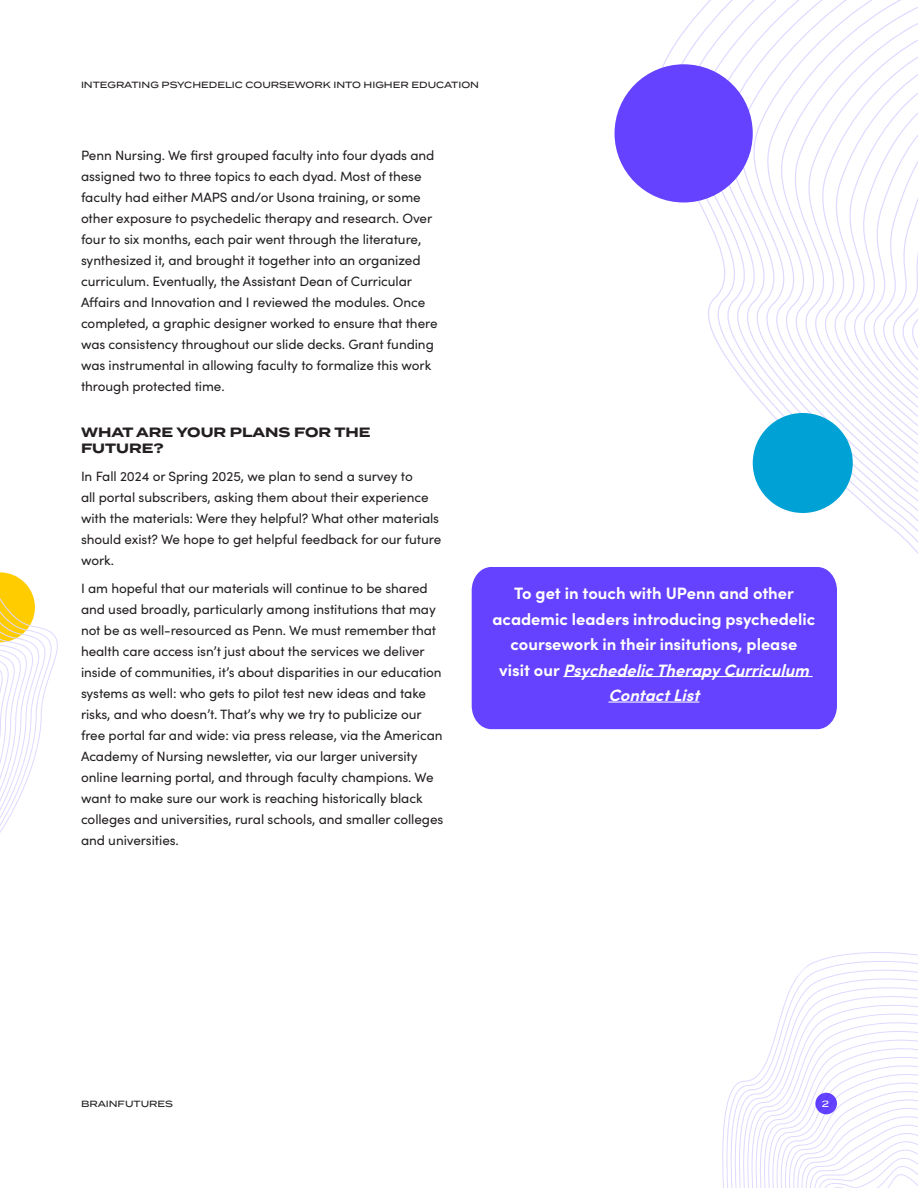
<style>
.page{position:relative;width:918px;height:1188px;background:#fff}
.page>*{position:absolute;margin:0;border:0;box-sizing:border-box;transform-origin:0 0}
.Body__Intro_Box{font:700 16.5px/25.5px "Sofia Pro";color:#fff;text-align:center}
.Body__Bullets{font:13.5px/21px "Sofia Pro";letter-spacing:-.005em;color:#231f20}
.Body__Bullets-2{font:700 13.5px/16.2px "Termina";color:#231f20}
.t1{font:500 9px "Termina";color:#231f20}
.t2{font:500 9px "Termina";color:#fff}
.s1{font-style:italic}
</style>
<div class="page">
<svg style="left:638px;top:0;width:280px;height:554px"></svg>
<div style="left:753px;top:413px;width:100px;height:100px;background:#00a1d5;border-radius:50%"></div>
<svg style="left:722px;top:952px;width:196px;height:236px"></svg>
<div style="left:815px;top:1093px;width:22px;height:21px;background:#6442ff;border-radius:50%"></div>
<svg style="left:0;top:572px;width:57px;height:261px"></svg>
<div style="left:615px;top:64px;width:138px;height:138px;background:#6442ff;border-radius:50%"></div>
<div style="left:472px;top:567px;width:365px;height:162px;background:#6442ff"></div>
<hr style="left:563px;top:676px;width:250px;height:1px;background:#fff">
<hr style="left:608px;top:702px;width:91px;height:1px;background:#fff">
<p class="t1" style="left:81px;top:78px;width:400px">INTEGRATING PSYCHEDELIC COURSEWORK INTO HIGHER EDUCATION</p>
<p class="Body__Bullets" style="left:81px;top:144px;width:358px">Penn Nursing. We first grouped faculty into four dyads and assigned two to three topics to each dyad. Most of these faculty had either MAPS and/or Usona training, or some other exposure to psychedelic therapy and research. Over four to six months, each pair went through the literature, synthesized it, and brought it together into an organized curriculum. Eventually, the Assistant Dean of Curricular Affairs and Innovation and I reviewed the modules. Once completed, a graphic designer worked to ensure that there was consistency throughout our slide decks. Grant funding was instrumental in allowing faculty to formalize this work through protected time.</p>
<p class="Body__Bullets-2" style="left:81px;top:425px;width:291px">WHAT ARE YOUR PLANS FOR THE<br>FUTURE?</p>
<p class="Body__Bullets" style="left:81px;top:465px;width:362px">In Fall 2024 or Spring 2025, we plan to send a survey to<br>all portal subscribers, asking them about their experience with the materials: Were they helpful? What other materials should exist? We hope to get helpful feedback for our future work.</p>
<p class="Body__Bullets" style="left:81px;top:577px;width:364px">I am hopeful that our materials will continue to be shared and used broadly, particularly among institutions that may not be as well-resourced as Penn. We must remember that health care access isn’t just about the services we deliver inside of communities, it’s about disparities in our education systems as well: who gets to pilot test new ideas and take risks, and who doesn’t. That’s why we try to publicize our free portal far and wide: via press release, via the American Academy of Nursing newsletter, via our larger university online learning portal, and through faculty champions. We want to make sure our work is reaching historically black colleges and universities, rural schools, and smaller colleges and universities.</p>
<p class="Body__Intro_Box" style="left:493px;top:579px;width:324px">To get in touch with UPenn and other academic leaders introducing psychedelic coursework in their insitutions, please<br>v i s i t o u r <span class="s1">PsychedelicTherapyCurriculum ContactList</span></p>
<p class="t1" style="left:81px;top:1097px;width:94px">BRAINFUTURES</p>
<p class="t2" style="left:822px;top:1097px;width:9px">2</p>
</div>
